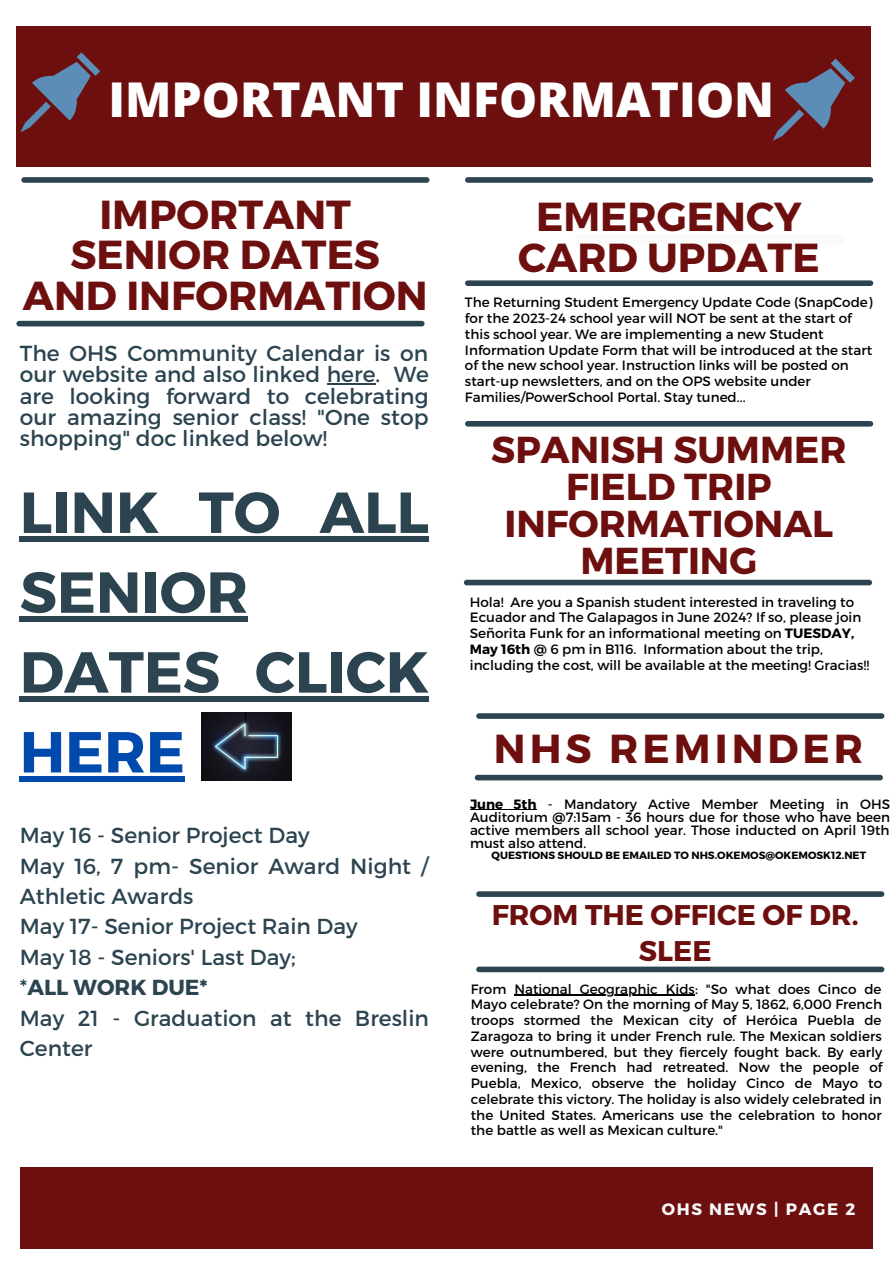
<style>
.page{position:relative;width:893px;height:1264px;background:#fff}
.page>*{position:absolute;margin:0;border:0;box-sizing:border-box;transform-origin:0 0}
.t1{font:700 57.75px/79.8px "Montserrat";color:#2c4450}
.t2{font:800 48px "Open Sans";color:#fff}
.t3{font:700 40.5px/40.5px "Montserrat";color:#6d0f0f;text-align:center}
.t4{font:700 40.5px "Montserrat";letter-spacing:.1em;color:#6d0f0f}
.t5{font:700 37.5px/37px "Montserrat";color:#6d0f0f;text-align:center}
.t6{font:700 28.5px/36px "Montserrat";color:#6d0f0f;text-align:center}
.t7{font:21.75px/21.3px "Montserrat";color:#2c4450}
.t8{font:700 21.75px "Montserrat";color:#2c4450}
.t9{font:700 16.5px "Montserrat";letter-spacing:.1em;color:#fafafa}
.t10{font:13.5px/15.8px "Montserrat";color:#000}
.t11{font:700 10.5px "Montserrat";color:#000}
.s1{color:#004aad}
.s2{font-weight:400}
.s3{font-weight:700}
</style>
<div class="page">
<div style="left:20px;top:1167px;width:852px;height:81px;background:#6d0f0f"></div>
<div style="left:16px;top:26px;width:855px;height:140px;background:#6d0f0f"></div>
<div style="left:574px;top:234px;width:270px;height:9px;background:#fafafa"></div>
<svg style="left:20px;top:52px;width:80px;height:80px"></svg>
<svg style="left:772px;top:59px;width:82px;height:82px"></svg>
<div style="left:24px;top:177px;width:403px;height:6px;background:#2c4450"></div>
<div style="left:468px;top:280px;width:402px;height:6px;background:#2c4450"></div>
<div style="left:468px;top:177px;width:402px;height:6px;background:#2c4450"></div>
<div style="left:19px;top:321px;width:403px;height:5px;background:#2c4450"></div>
<img style="left:202px;top:713px;width:90px;height:67px">
<hr style="left:327px;top:383px;width:48px;height:1px;background:#2c4450">
<div style="left:20px;top:536px;width:409px;height:6px;background:#2c4450"></div>
<div style="left:20px;top:616px;width:228px;height:5px;background:#2c4450"></div>
<div style="left:20px;top:696px;width:409px;height:5px;background:#2c4450"></div>
<div style="left:20px;top:775px;width:165px;height:6px;background:#004aad"></div>
<div style="left:468px;top:421px;width:402px;height:5px;background:#2c4450"></div>
<div style="left:466px;top:579px;width:403px;height:6px;background:#2c4450"></div>
<div style="left:479px;top:713px;width:402px;height:6px;background:#2c4450"></div>
<div style="left:477px;top:774px;width:403px;height:6px;background:#2c4450"></div>
<hr style="left:470px;top:809px;width:66px;height:1px;background:#000">
<div style="left:479px;top:891px;width:402px;height:5px;background:#2c4450"></div>
<div style="left:479px;top:966px;width:402px;height:6px;background:#2c4450"></div>
<hr style="left:514px;top:994px;width:181px;height:1px;background:#000">
<p class="t2" style="left:108px;top:66px;width:667px">IMPORTANT INFORMATION</p>
<p class="t3" style="left:23px;top:192px;width:406px">IMPORTANT<br>SENIOR DATES<br>AND INFORMATION</p>
<p class="t7" style="left:20px;top:341px;width:411px;text-align:justify">The OHS Community Calendar is on our website and also linked here. We are looking forward to celebrating our amazing senior class! "One stop shopping" doc linked below!</p>
<p class="t1" style="left:20px;top:469px;width:410px">LINK TO ALL<br>SENIOR<br>DATES CLICK<br><span class="s1">HERE</span></p>
<p class="t7" style="left:20px;top:823px;width:291px">May 16 - Senior Project Day</p>
<p class="t7" style="left:20px;top:849px;width:410px;line-height:30.3px">May 16, 7 pm- Senior Award Night /<br>Athletic Awards</p>
<p class="t7" style="left:20px;top:914px;width:339px">May 17- Senior Project Rain Day</p>
<p class="t7" style="left:20px;top:945px;width:277px">May 18 - Seniors' Last Day;</p>
<p class="t8" style="left:20px;top:973px;width:189px"><span class="s2">*</span>ALL WORK DUE*</p>
<p class="t7" style="left:20px;top:1001px;width:410px;line-height:30.3px">May 21 - Graduation at the Breslin<br>Center</p>
<p class="t3" style="left:518px;top:195px;width:303px">EMERGENCY<br>CARD UPDATE</p>
<p class="t10" style="left:465px;top:294px;width:409px">The Returning Student Emergency Update Code (SnapCode) for the 2023-24 school year will NOT be sent at the start of this school year. We are implementing a new Student Information Update Form that will be introduced at the start of the new school year. Instruction links will be posted on start-up newsletters, and on the OPS website under Families/PowerSchool Portal. Stay tuned...</p>
<p class="t5" style="left:491px;top:429px;width:357px">SPANISH SUMMER<br>FIELD TRIP</p>
<p class="t5" style="left:504px;top:503px;width:330px">INFORMATIONAL<br>MEETING</p>
<p class="t10" style="left:470px;top:593px;width:401px">Hola! Are you a Spanish student interested in traveling to Ecuador and The Galapagos in June 2024? If so, please join Señorita Funk for an informational meeting on <span class="s3">TUESDAY, May 16th</span> @ 6 pm in B116. Information about the trip, including the cost, will be available at the meeting! Gracias!!</p>
<p class="t4" style="left:494px;top:721px;width:371px">NHS REMINDER</p>
<p class="t10" style="left:470px;top:796px;width:421px;line-height:13px;text-align:justify"><span class="s3">June 5th</span> - Mandatory Active Member Meeting in OHS Auditorium @7:15am - 36 hours due for those who have been active members all school year. Those inducted on April 19th must also attend.</p>
<p class="t11" style="left:491px;top:848px;width:376px">QUESTIONS SHOULD BE EMAILED TO NHS.OKEMOS@OKEMOSK12.NET</p>
<p class="t6" style="left:491px;top:895px;width:368px">FROM THE OFFICE OF DR.<br>SLEE</p>
<p class="t10" style="left:471px;top:980px;width:413px;text-align:justify">From National Geographic Kids: "So what does Cinco de Mayo celebrate? On the morning of May 5, 1862, 6,000 French troops stormed the Mexican city of Heróica Puebla de Zaragoza to bring it under French rule. The Mexican soldiers were outnumbered, but they fiercely fought back. By early evening, the French had retreated. Now the people of Puebla, Mexico, observe the holiday Cinco de Mayo to celebrate this victory. The holiday is also widely celebrated in the United States. Americans use the celebration to honor the battle as well as Mexican culture."</p>
<p class="t9" style="left:661px;top:1197px;width:195px">OHS NEWS | PAGE 2</p>
</div>
